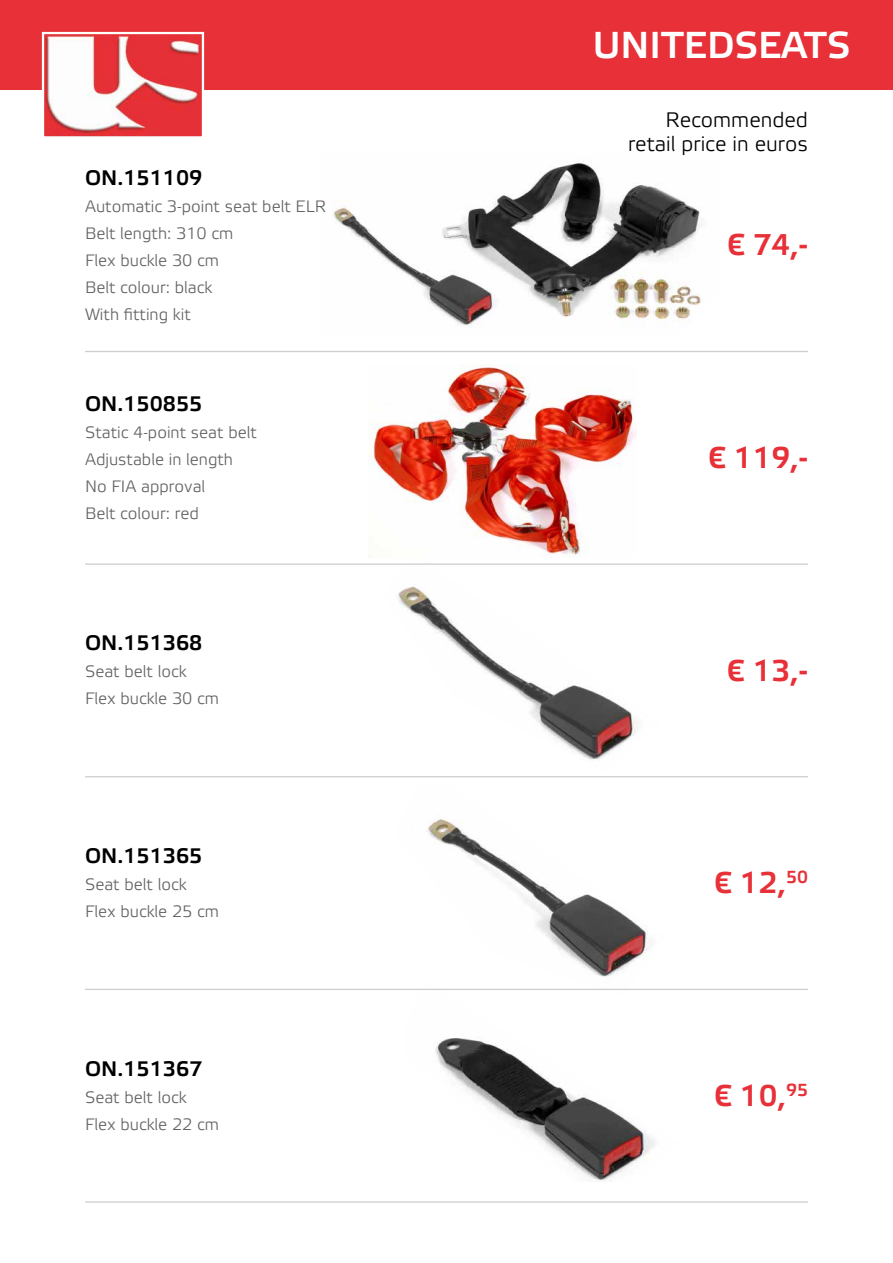
<style>
.page{position:relative;width:893px;height:1263px;background:#fff}
.page>*{position:absolute;margin:0;border:0;box-sizing:border-box;transform-origin:0 0}
.t1{font:700 37.5px "Elektra Light Pro";color:#fff}
.t2{font:700 30px "Elektra Light Pro";color:#e73037}
.t3{font:700 21px "Elektra Light Pro";color:#000}
.t4{font:21px/24px "Elektra Light Pro";color:#000;text-align:right}
.t5{font:16.5px/27px "Elektra Light Pro";color:#646363}
</style>
<div class="page">
<img style="left:398px;top:586px;width:239px;height:174px">
<img style="left:435px;top:988px;width:245px;height:193px">
<img style="left:396px;top:819px;width:272px;height:176px">
<img style="left:368px;top:365px;width:268px;height:193px">
<img style="left:332px;top:163px;width:370px;height:164px">
<div style="left:0;top:0;width:893px;height:89px;background:#e73037"></div>
<hr style="left:85px;top:563px;width:723px;height:2px;background:#9d9d9c">
<hr style="left:85px;top:776px;width:723px;height:1px;background:#9d9d9c">
<hr style="left:85px;top:989px;width:723px;height:1px;background:#9d9d9c">
<hr style="left:85px;top:1201px;width:723px;height:2px;background:#9d9d9c">
<hr style="left:85px;top:351px;width:723px;height:1px;background:#9d9d9c">
<img style="left:45px;top:35px;width:156px;height:101px">
<div style="left:42px;top:32px;width:162px;height:107px;border:2px solid #fff"></div>
<p class="t3" style="left:85px;top:166px;width:119px">ON.151109</p>
<p class="t5" style="left:85px;top:193px;width:242px">Automatic 3-point seat belt ELR<br>Belt length: 310 cm<br>Flex buckle 30 cm<br>Belt colour: black<br>With fitting kit</p>
<p class="t3" style="left:85px;top:392px;width:119px">ON.150855</p>
<p class="t5" style="left:85px;top:419px;width:173px">Static 4-point seat belt<br>Adjustable in length<br>No FIA approval<br>Belt colour: red</p>
<p class="t3" style="left:85px;top:632px;width:119px">ON.151368</p>
<p class="t5" style="left:85px;top:659px;width:136px">Seat belt lock<br>Flex buckle 30 cm</p>
<p class="t3" style="left:85px;top:844px;width:119px">ON.151365</p>
<p class="t5" style="left:85px;top:871px;width:136px">Seat belt lock<br>Flex buckle 25 cm</p>
<p class="t3" style="left:85px;top:1057px;width:119px">ON.151367</p>
<p class="t5" style="left:85px;top:1084px;width:136px">Seat belt lock<br>Flex buckle 22 cm</p>
<h1 class="t1" style="left:593px;top:25px;width:259px">UNITEDSEATS</h1>
<p class="t4" style="left:628px;top:109px;width:181px">Recommended retail price in euros</p>
<h2 class="t2" style="left:727px;top:229px;width:82px">€ 74,-</h2>
<h2 class="t2" style="left:708px;top:441px;width:101px">€ 119,-</h2>
<h2 class="t2" style="left:727px;top:654px;width:82px">€ 13,-</h2>
<h2 class="t2" style="left:714px;top:866px;width:95px">€ 12,<sup>50</sup></h2>
<h2 class="t2" style="left:714px;top:1079px;width:95px">€ 10,<sup>95</sup></h2>
</div>
